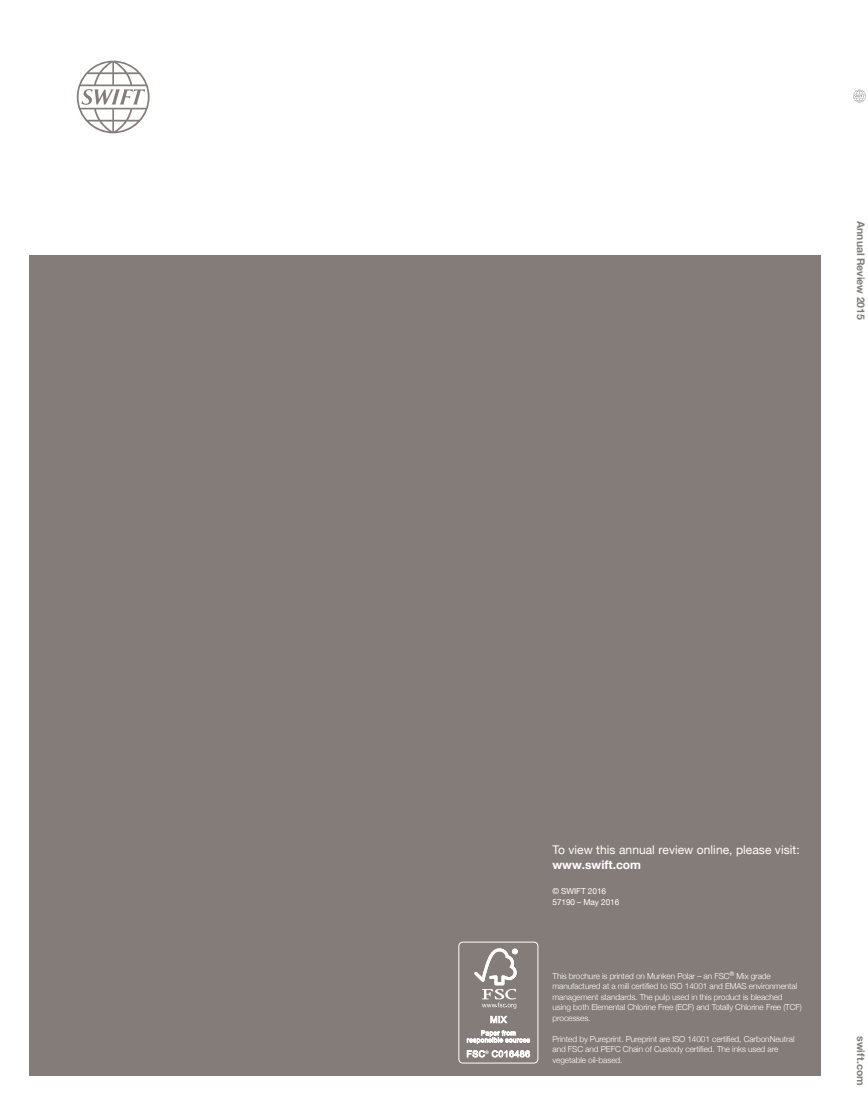
<style>
.page{position:relative;width:868px;height:1106px;background:#fff}
.page>*{position:absolute;margin:0;border:0;box-sizing:border-box;transform-origin:0 0}
.FINANCIAL__Main_Titl{font:12px/15px "Helvetica Neue";letter-spacing:.005em;color:#fff}
.t1{font:700 10.5px "Helvetica Neue";letter-spacing:-.01em;color:#847c78}
._2__MASTER__Main_Bod{font:300 8.25px/10.5px "Helvetica Neue";letter-spacing:-.01em;color:#fff}
._2__MASTER__Main_Bod-2{font:8.25px "Helvetica Neue";letter-spacing:-.01em;color:#fff}
.s1{font-weight:700}
</style>
<div class="page">
<div style="left:30px;top:255px;width:791px;height:821px;background:#847c78"></div>
<svg style="left:853px;top:90px;width:12px;height:12px"></svg>
<div style="left:458px;top:941px;width:80px;height:122px;border:1px solid #fff;border-radius:4px"></div>
<svg style="left:474px;top:948px;width:43px;height:60px"></svg>
<svg style="left:490px;top:1015px;width:17px;height:9px"></svg>
<svg style="left:467px;top:1030px;width:63px;height:13px"></svg>
<svg style="left:466px;top:1050px;width:64px;height:7px"></svg>
<svg style="left:77px;top:61px;width:72px;height:72px"></svg>
<p class="t1" style="left:868px;top:221px;width:100px;rotate:90deg">Annual Review 2015</p>
<p class="FINANCIAL__Main_Titl" style="left:552px;top:842px;width:249px">To view this annual review online, please visit: <span class="s1">www.swift.com</span></p>
<p class="_2__MASTER__Main_Bod-2" style="left:552px;top:885px;width:55px">© SWIFT 2016</p>
<p class="_2__MASTER__Main_Bod-2" style="left:552px;top:895px;width:68px">57190 – May 2016</p>
<p class="_2__MASTER__Main_Bod" style="left:552px;top:969px;width:251px">This brochure is printed on Munken Polar – an FSC<sup>®</sup> Mix grade manufactured at a mill certified to ISO 14001 and EMAS environmental management standards. The pulp used in this product is bleached using both Elemental Chlorine Free (ECF) and Totally Chlorine Free (TCF) processes.</p>
<p class="_2__MASTER__Main_Bod" style="left:552px;top:1032px;width:243px">Printed by Pureprint. Pureprint are ISO 14001 certified, CarbonNeutral and FSC and PEFC Chain of Custody certified. The inks used are vegetable oil-based.</p>
<p class="t1" style="left:868px;top:1036px;width:51px;rotate:90deg">swift.com</p>
</div>
